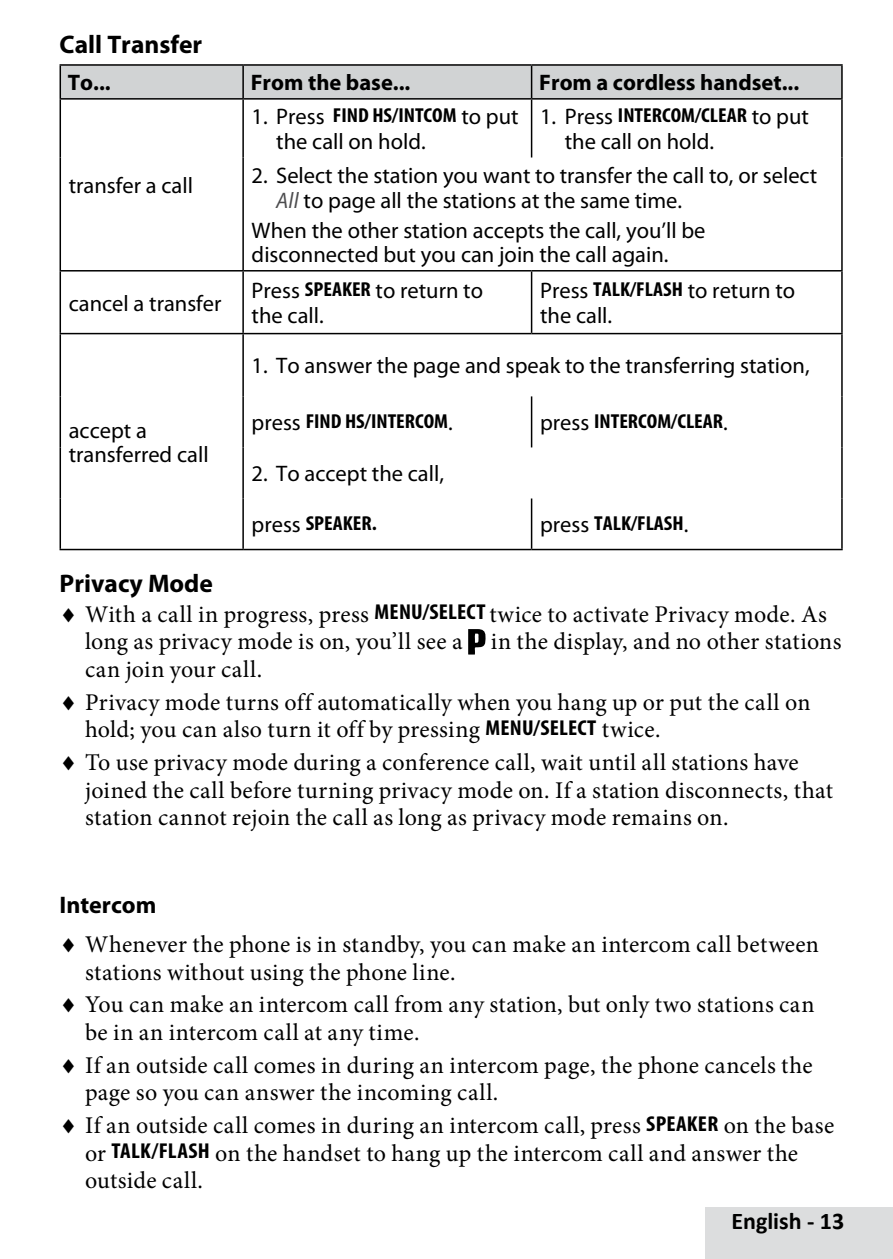
<style>
.page{position:relative;width:893px;height:1259px;background:#fff}
.page>*{position:absolute;margin:0;border:0;box-sizing:border-box;transform-origin:0 0}
.t1{font:700 25.5px "Myriad Pro";color:#000}
.t2{font:24px/27.6px "Minion Pro";letter-spacing:.015em;color:#000}
.t3{font:700 24px "Calibri";color:#000}
.t4{font:700 24px "Myriad Pro";color:#000}
.t5{font:22.5px/24.6px "Myriad Pro";color:#000}
.t6{font:700 22.5px "Myriad Pro";color:#000}
.t7{font:700 condensed 20.4px "Myriad Pro";color:#000;scale:1.08 1}
.s1{font-weight:400;font-stretch:normal;font-size:22.5px}
.s2{font-style:italic;color:#4d4d4f}
.s3{font-weight:700;font-stretch:condensed;font-size:20.4px}
.s4{font-family:"Myriad Pro";font-weight:700;font-stretch:condensed;font-size:21.6px}
</style>
<div class="page">
<div style="left:706px;top:1208px;width:187px;height:51px;background:#dcddde"></div>
<div style="left:61px;top:66px;width:780px;height:32px;background:#d1d3d4"></div>
<hr style="left:60px;top:100px;width:1px;height:57px;background:#000">
<hr style="left:242px;top:100px;width:2px;height:57px;background:#000">
<hr style="left:531px;top:100px;width:1px;height:57px;background:#000">
<hr style="left:841px;top:100px;width:2px;height:57px;background:#000">
<hr style="left:60px;top:157px;width:1px;height:113px;background:#000">
<hr style="left:242px;top:157px;width:2px;height:113px;background:#000">
<hr style="left:841px;top:157px;width:2px;height:113px;background:#000">
<hr style="left:60px;top:270px;width:183px;height:1px;background:#000">
<hr style="left:60px;top:271px;width:1px;height:62px;background:#000">
<hr style="left:243px;top:270px;width:289px;height:1px;background:#000">
<hr style="left:242px;top:271px;width:2px;height:62px;background:#000">
<hr style="left:532px;top:270px;width:311px;height:1px;background:#000">
<hr style="left:531px;top:271px;width:1px;height:62px;background:#000">
<hr style="left:841px;top:271px;width:2px;height:62px;background:#000">
<hr style="left:60px;top:333px;width:183px;height:1px;background:#000">
<hr style="left:60px;top:334px;width:1px;height:62px;background:#000">
<hr style="left:243px;top:333px;width:289px;height:1px;background:#000">
<hr style="left:242px;top:334px;width:2px;height:62px;background:#000">
<hr style="left:532px;top:333px;width:311px;height:1px;background:#000">
<hr style="left:841px;top:334px;width:2px;height:62px;background:#000">
<hr style="left:60px;top:396px;width:1px;height:51px;background:#000">
<hr style="left:60px;top:447px;width:1px;height:51px;background:#000">
<hr style="left:242px;top:447px;width:2px;height:51px;background:#000">
<hr style="left:841px;top:447px;width:2px;height:51px;background:#000">
<hr style="left:60px;top:498px;width:1px;height:51px;background:#000">
<hr style="left:60px;top:549px;width:183px;height:1px;background:#000">
<hr style="left:60px;top:64px;width:183px;height:2px;background:#000">
<hr style="left:60px;top:66px;width:1px;height:32px;background:#000">
<hr style="left:243px;top:64px;width:289px;height:2px;background:#000">
<hr style="left:242px;top:66px;width:2px;height:32px;background:#000">
<hr style="left:532px;top:64px;width:311px;height:2px;background:#000">
<hr style="left:531px;top:66px;width:1px;height:32px;background:#000">
<hr style="left:841px;top:66px;width:2px;height:32px;background:#000">
<hr style="left:60px;top:98px;width:183px;height:2px;background:#000">
<hr style="left:243px;top:98px;width:289px;height:2px;background:#000">
<hr style="left:532px;top:98px;width:311px;height:2px;background:#000">
<hr style="left:242px;top:498px;width:2px;height:51px;background:#000">
<hr style="left:531px;top:498px;width:1px;height:51px;background:#000">
<hr style="left:841px;top:498px;width:2px;height:51px;background:#000">
<hr style="left:243px;top:549px;width:289px;height:1px;background:#000">
<hr style="left:532px;top:549px;width:311px;height:1px;background:#000">
<hr style="left:242px;top:396px;width:2px;height:51px;background:#000">
<hr style="left:531px;top:396px;width:1px;height:51px;background:#000">
<hr style="left:841px;top:396px;width:2px;height:51px;background:#000">
<svg style="left:468px;top:629px;width:17px;height:25px"></svg>
<p class="t1" style="left:60px;top:28px;width:144px">Call Transfer</p>
<p class="t6" style="left:68px;top:68px;width:44px">To...</p>
<p class="t6" style="left:251px;top:68px;width:161px">From the base...</p>
<p class="t6" style="left:539px;top:68px;width:262px">From a cordless handset...</p>
<p class="t5" style="left:69px;top:173px;width:126px">transfer a call</p>
<p class="t5" style="left:69px;top:290px;width:154px">cancel a transfer</p>
<p class="t5" style="left:69px;top:417px;width:141px">accept a transferred call</p>
<p class="t7" style="left:540px;top:102px;width:250px"><span class="s1">1. Press</span> INTERCOM/CLEAR <span class="s1">to put</span></p>
<p class="t5" style="left:565px;top:129px;width:151px">the call on hold.</p>
<p class="t5" style="left:276px;top:163px;width:542px;text-indent:-25px">2. Select the station you want to transfer the call to, or select<br><span class="s2">All</span> to page all the stations at the same time.</p>
<p class="t5" style="left:252px;top:217px;width:455px">When the other station accepts the call, you’ll be disconnected but you can join the call again.</p>
<p class="t7" style="left:252px;top:102px;width:249px"><span class="s1">1. Press</span> FIND HS/INTCOM <span class="s1">to put</span></p>
<p class="t5" style="left:276px;top:129px;width:151px">the call on hold.</p>
<p class="t5" style="left:252px;top:278px;width:233px">Press <span class="s3">SPEAKER</span> to return to the call.</p>
<p class="t7" style="left:540px;top:276px;width:107px"><span class="s1">Press</span> TALK/FLASH</p>
<p class="t5" style="left:688px;top:278px;width:109px">to return to</p>
<p class="t5" style="left:540px;top:303px;width:74px">the call.</p>
<p class="t5" style="left:252px;top:353px;width:560px">1. To answer the page and speak to the transferring station,</p>
<p class="t7" style="left:252px;top:408px;width:188px"><span class="s1">press</span> FIND HS/INTERCOM<span class="s1">.</span></p>
<p class="t7" style="left:540px;top:408px;width:175px"><span class="s1">press</span> INTERCOM/CLEAR<span class="s1">.</span></p>
<p class="t5" style="left:252px;top:461px;width:194px">2. To accept the call,</p>
<p class="t7" style="left:252px;top:510px;width:117px"><span class="s1">press</span> SPEAKER.</p>
<p class="t7" style="left:540px;top:510px;width:139px"><span class="s1">press</span> TALK/FLASH<span class="s1">.</span></p>
<p class="t1" style="left:60px;top:566px;width:155px">Privacy Mode</p>
<p class="t2" style="left:85px;top:600px;width:758px;text-indent:-26px">♦ With a call in progress, press <span class="s4">MENU/SELECT</span> twice to activate Privacy mode. As long as privacy mode is on, you’ll see a in the display, and no other stations can join your call.</p>
<p class="t2" style="left:85px;top:688px;width:727px;text-indent:-26px">♦ Privacy mode turns off automatically when you hang up or put the call on hold; you can also turn it off by pressing <span class="s4">MENU/SELECT</span> twice.</p>
<p class="t2" style="left:85px;top:748px;width:749px;text-indent:-26px">♦ To use privacy mode during a conference call, wait until all stations have joined the call before turning privacy mode on. If a station disconnects, that station cannot rejoin the call as long as privacy mode remains on.</p>
<p class="t4" style="left:60px;top:889px;width:98px">Intercom</p>
<p class="t2" style="left:85px;top:930px;width:735px;text-indent:-26px">♦ Whenever the phone is in standby, you can make an intercom call between stations without using the phone line.</p>
<p class="t2" style="left:85px;top:991px;width:731px;text-indent:-26px">♦ You can make an intercom call from any station, but only two stations can be in an intercom call at any time.</p>
<p class="t2" style="left:85px;top:1051px;width:729px;text-indent:-26px">♦ If an outside call comes in during an intercom page, the phone cancels the page so you can answer the incoming call.</p>
<p class="t2" style="left:85px;top:1111px;width:751px;text-indent:-26px">♦ If an outside call comes in during an intercom call, press <span class="s4">SPEAKER</span> on the base or <span class="s4">TALK/FLASH</span> on the handset to hang up the intercom call and answer the outside call.</p>
<p class="t3" style="left:731px;top:1205px;width:114px">English - 13</p>
</div>
